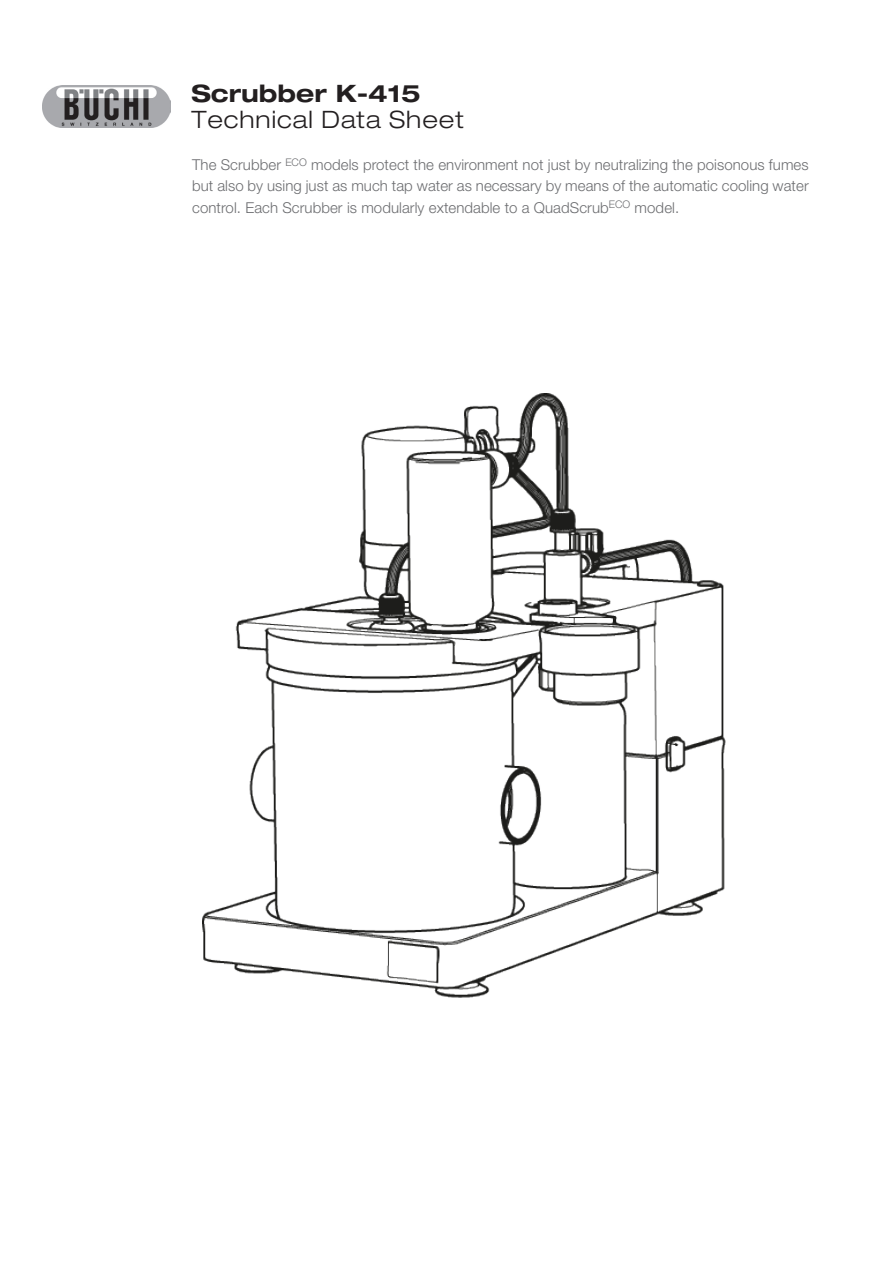
<style>
.page{position:relative;width:893px;height:1263px;background:#fff}
.page>*{position:absolute;margin:0;border:0;box-sizing:border-box;transform-origin:0 0}
.t1{font:300 expanded 24px "Helvetica Neue LT Std";letter-spacing:.04em;color:#231f20}
.t2{font:700 expanded 24px "Helvetica Neue LT Std";color:#231f20}
.t3{font:300 15px/21.3px "Helvetica Neue LT Std";letter-spacing:.005em;color:#6c6d70;text-align:justify}
</style>
<div class="page">
<img style="left:202px;top:393px;width:524px;height:605px">
<img style="left:43px;top:85px;width:127px;height:43px">
<h1 class="t2" style="left:191px;top:79px;width:231px">Scrubber K-415</h1>
<h1 class="t1" style="left:191px;top:105px;width:274px">Technical Data Sheet</h1>
<p class="t3" style="left:192px;top:154px;width:618px">The Scrubber <sup>ECO</sup> models protect the environment not just by neutralizing the poisonous fumes but also by using just as much tap water as necessary by means of the automatic cooling water control. Each Scrubber is modularly extendable to a QuadScrub<sup>ECO</sup> model.</p>
</div>
